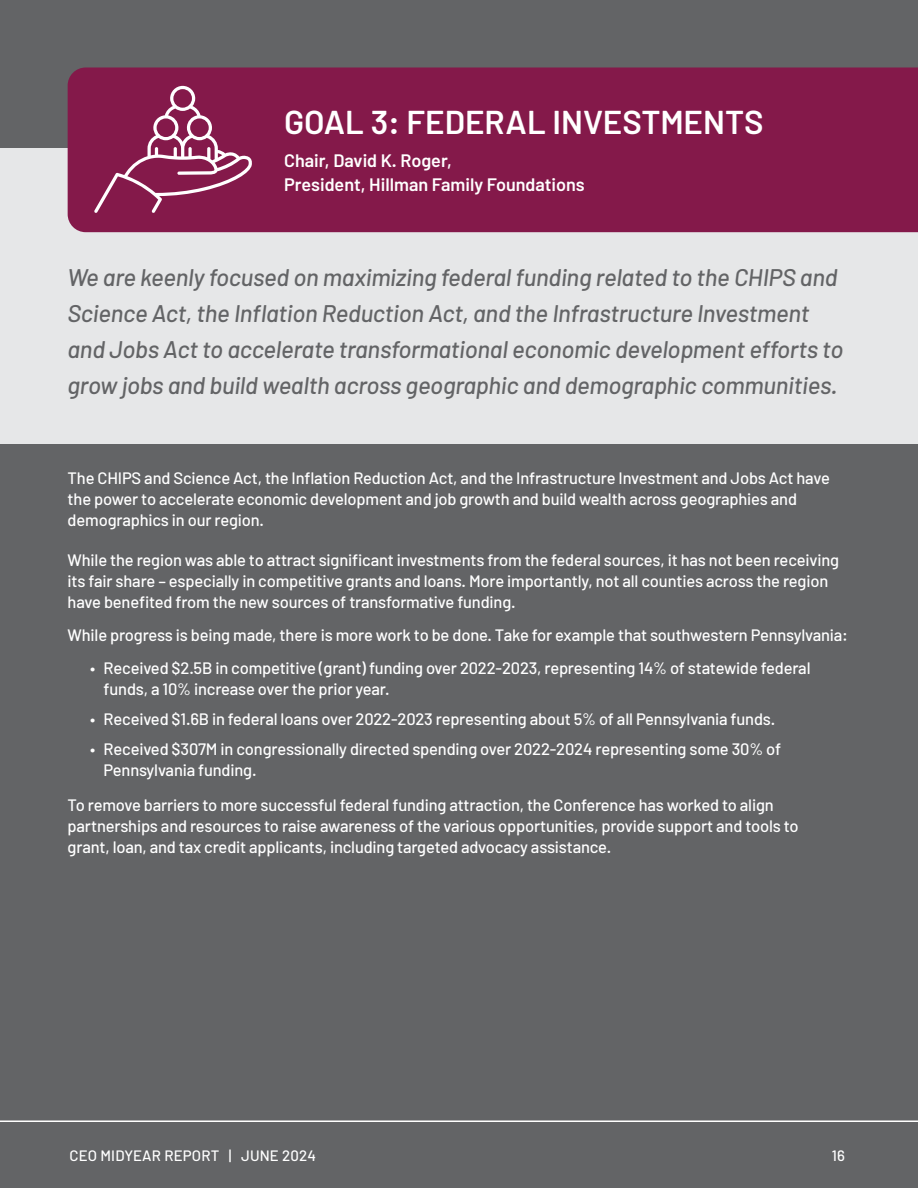
<style>
.page{position:relative;width:918px;height:1188px;background:#636466}
.page>*{position:absolute;margin:0;border:0;box-sizing:border-box;transform-origin:0 0}
.t1{font:600 33px "Barlow";color:#fff}
.t2{font:italic 500 24px/36px "Barlow";letter-spacing:-.01em;color:#636466}
.t3{font:600 18px/24px "Barlow";color:#fff}
.t4{font:500 16.5px/21px "Barlow";letter-spacing:-.01em;color:#fff}
.t5{font:500 15px "Barlow";letter-spacing:.01em;color:#fff}
</style>
<div class="page">
<div style="left:0;top:149px;width:918px;height:295px;background:#e6e7e8"></div>
<div style="left:68px;top:68px;width:850px;height:164px;background:#84194a"></div>
<svg style="left:94px;top:86px;width:158px;height:127px"></svg>
<hr style="left:0;top:1120px;width:918px;height:2px;background:#fff">
<h1 class="t1" style="left:284px;top:102px;width:481px">GOAL 3: FEDERAL INVESTMENTS</h1>
<p class="t3" style="left:284px;top:148px;width:302px">Chair, David K. Roger,<br>President, Hillman Family Foundations</p>
<p class="t2" style="left:68px;top:259px;width:777px">We are keenly focused on maximizing federal funding related to the CHIPS and Science Act, the Inflation Reduction Act, and the Infrastructure Investment and Jobs Act to accelerate transformational economic development efforts to grow jobs and build wealth across geographic and demographic communities.</p>
<p class="t4" style="left:68px;top:467px;width:764px">The CHIPS and Science Act, the Inflation Reduction Act, and the Infrastructure Investment and Jobs Act have the power to accelerate economic development and job growth and build wealth across geographies and demographics in our region.</p>
<p class="t4" style="left:68px;top:550px;width:773px">While the region was able to attract significant investments from the federal sources, it has not been receiving its fair share – especially in competitive grants and loans. More importantly, not all counties across the region have benefited from the new sources of transformative funding.</p>
<p class="t4" style="left:68px;top:625px;width:782px">While progress is being made, there is more work to be done. Take for example that southwestern Pennsylvania:</p>
<p class="t4" style="left:104px;top:658px;width:708px;text-indent:-13px">• Received $2.5B in competitive (grant) funding over 2022-2023, representing 14% of statewide federal funds, a 10% increase over the prior year.</p>
<p class="t4" style="left:90px;top:709px;width:687px">• Received $1.6B in federal loans over 2022-2023 representing about 5% of all Pennsylvania funds.</p>
<p class="t4" style="left:104px;top:739px;width:679px;text-indent:-13px">• Received $307M in congressionally directed spending over 2022-2024 representing some 30% of<br>Pennsylvania funding.</p>
<p class="t4" style="left:68px;top:794px;width:733px">To remove barriers to more successful federal funding attraction, the Conference has worked to align partnerships and resources to raise awareness of the various opportunities, provide support and tools to grant, loan, and tax credit applicants, including targeted advocacy assistance.</p>
<p class="t5" style="left:70px;top:1146px;width:248px">CEO MIDYEAR REPORT | JUNE 2024</p>
<p class="t5" style="left:832px;top:1146px;width:15px">16</p>
</div>
